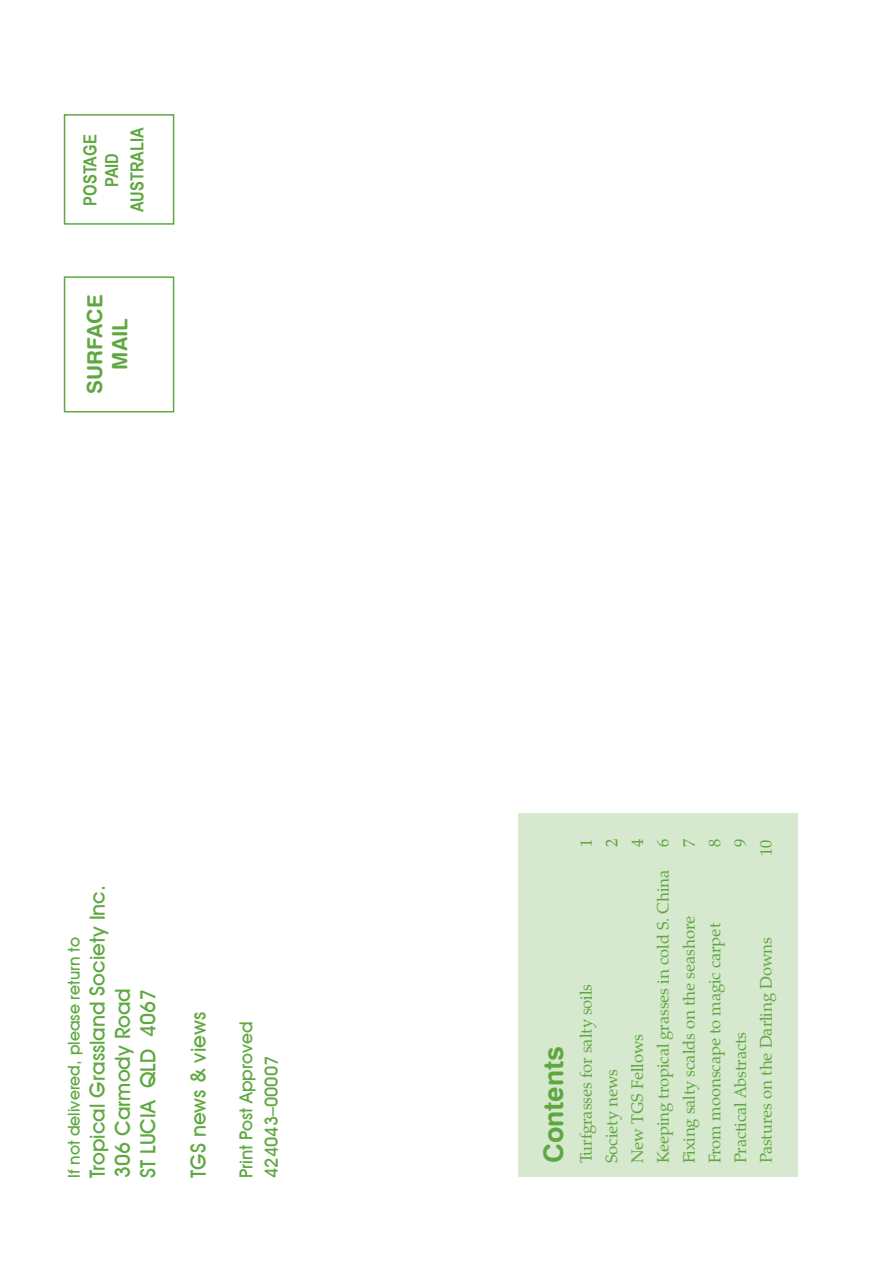
<style>
.page{position:relative;width:893px;height:1263px;background:#fff}
.page>*{position:absolute;margin:0;border:0;box-sizing:border-box;transform-origin:0 0}
.t1{font:27px "Swiss 721 BT Bold Rounded";color:#5fa841}
.t2{font:500 21px/25.2px "Avant Garde IT Cby BT";color:#5fa841}
.t3{font:21px/25.2px "Swiss 721 BT Bold Rounded";color:#5fa841;text-align:center}
.t4{font:500 18px/25.2px "Avant Garde IT Cby BT";color:#5fa841}
.t5{font:700 18px/21.6px "Arial Narrow";color:#5fa841;text-align:center}
.t6{font:16.5px "Zapf Calligraphic 801 BT";color:#5fa841}
.t7{font:500 16.5px "Avant Garde IT Cby BT";color:#5fa841}
</style>
<div class="page">
<svg style="left:64px;top:114px;width:110px;height:111px"></svg>
<svg style="left:64px;top:276px;width:110px;height:136px"></svg>
<div style="left:519px;top:814px;width:279px;height:363px;background:#d6e8ce"></div>
<p class="t5" style="left:79px;top:206px;width:73px;rotate:-90deg">POSTAGE<br>PAID</p>
<p class="t5" style="left:125px;top:212px;width:87px;rotate:-90deg">AUSTRALIA</p>
<p class="t3" style="left:82px;top:394px;width:101px;rotate:-90deg">SURFACE<br>MAIL</p>
<p class="t2" style="left:85px;top:1178px;width:295px;rotate:-90deg">Tropical Grassland Society Inc.<br>306 Carmody Road<br>ST LUCIA QLD 4067</p>
<p class="t7" style="left:64px;top:1178px;width:242px;rotate:-90deg">If not delivered, please return to</p>
<p class="t2" style="left:186px;top:1178px;width:167px;rotate:-90deg">TGS news &amp; views</p>
<p class="t4" style="left:233px;top:1178px;width:158px;rotate:-90deg">Print Post Approved<br>424043–00007</p>
<h1 class="t1" style="left:537px;top:1163px;width:119px;rotate:-90deg">Contents</h1>
<p class="t6" style="left:576px;top:847px;width:10px;rotate:-90deg">1</p>
<p class="t6" style="left:602px;top:847px;width:10px;rotate:-90deg">2</p>
<p class="t6" style="left:627px;top:847px;width:10px;rotate:-90deg">4</p>
<p class="t6" style="left:576px;top:1163px;width:181px;rotate:-90deg">Turfgrasses for salty soils</p>
<p class="t6" style="left:602px;top:1163px;width:96px;rotate:-90deg">Society news</p>
<p class="t6" style="left:627px;top:1163px;width:131px;rotate:-90deg">New TGS Fellows</p>
<p class="t6" style="left:653px;top:847px;width:10px;rotate:-90deg">6</p>
<p class="t6" style="left:679px;top:847px;width:10px;rotate:-90deg">7</p>
<p class="t6" style="left:653px;top:1163px;width:295px;rotate:-90deg">Keeping tropical grasses in cold S. China</p>
<p class="t6" style="left:679px;top:1163px;width:249px;rotate:-90deg">Fixing salty scalds on the seashore</p>
<p class="t6" style="left:705px;top:847px;width:10px;rotate:-90deg">8</p>
<p class="t6" style="left:730px;top:847px;width:10px;rotate:-90deg">9</p>
<p class="t6" style="left:705px;top:1163px;width:242px;rotate:-90deg">From moonscape to magic carpet</p>
<p class="t6" style="left:730px;top:1163px;width:133px;rotate:-90deg">Practical Abstracts</p>
<p class="t6" style="left:756px;top:855px;width:18px;rotate:-90deg">10</p>
<p class="t6" style="left:756px;top:1163px;width:228px;rotate:-90deg">Pastures on the Darling Downs</p>
</div>
